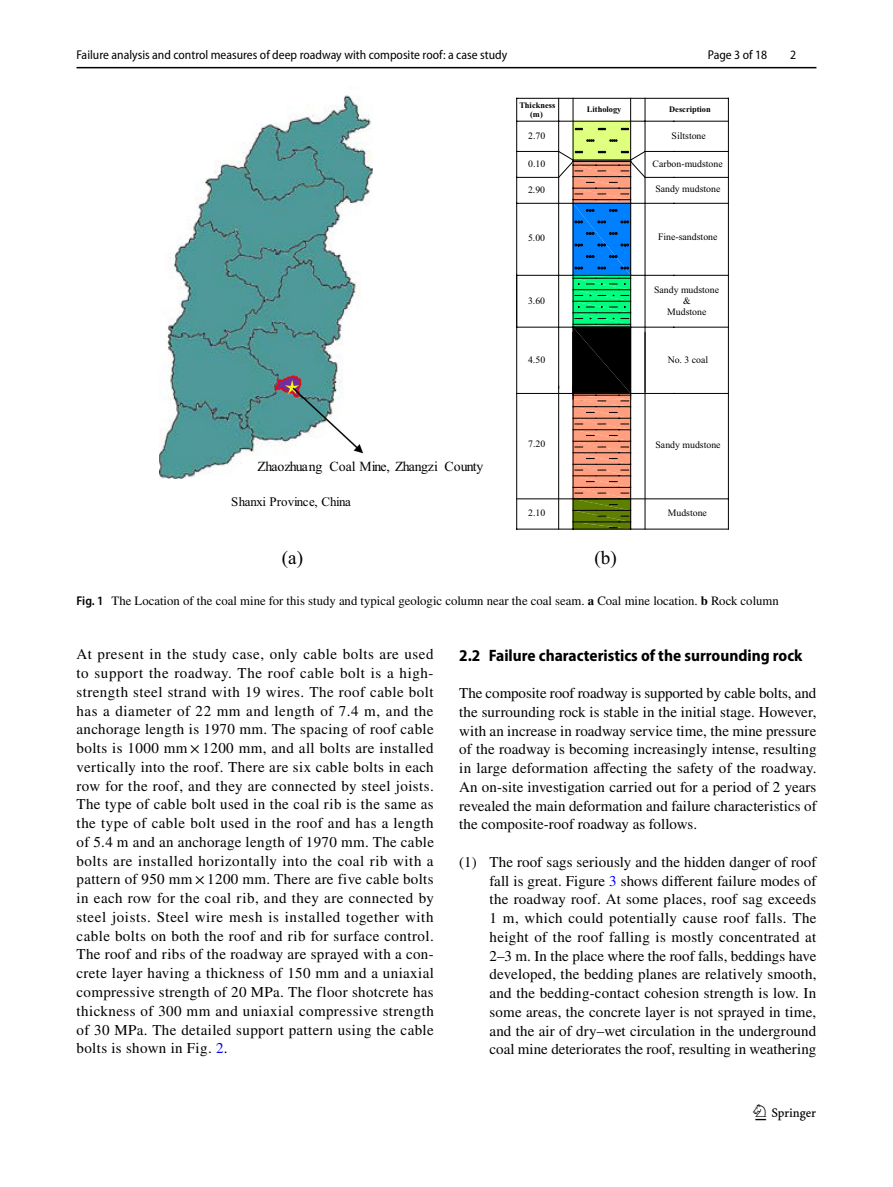
<style>
.page{position:relative;width:893px;height:1187px;background:#fff}
.page>*{position:absolute;margin:0;border:0;box-sizing:border-box;transform-origin:0 0}
.t1{font:22.5px "Springnew Regular 3";color:#000}
.t2{font:19.05px "Times New Roman";color:#000}
.t3{font:700 semi-condensed 16.5px "Myriad Pro";color:#000}
.t4{font:15px/18.8px "STIX";letter-spacing:.005em;color:#000;text-align:justify}
.t5{font:13.8px "Times New Roman";letter-spacing:-.02em;color:#000}
.t6{font:13.05px "Times New Roman";letter-spacing:-.025em;color:#000}
.t7{font:12.75px "STIX";color:#000}
.t8{font:semi-condensed 12.75px "Myriad Pro";color:#000}
.t9{font:9.75px/11.1px "Times New Roman PSMT2";color:#000;text-align:center}
.t10{font:700 8.4px/9.4px "Times New Roman";color:#000;text-align:center}
.s1{font-family:"Myriad Pro";font-weight:600;font-stretch:semi-condensed}
.s2{font-weight:700}
.s3{color:#00f}
</style>
<div class="page">
<hr style="left:77px;top:67px;width:739px;height:1px;background:#000">
<img style="left:159px;top:87px;width:214px;height:391px">
<hr style="left:674px;top:121px;width:54px;height:1px;background:#000">
<hr style="left:674px;top:151px;width:54px;height:1px;background:#000">
<hr style="left:674px;top:177px;width:54px;height:1px;background:#000">
<hr style="left:674px;top:203px;width:54px;height:1px;background:#000">
<hr style="left:674px;top:275px;width:54px;height:1px;background:#000">
<hr style="left:674px;top:327px;width:54px;height:1px;background:#000">
<hr style="left:674px;top:393px;width:54px;height:1px;background:#000">
<hr style="left:517px;top:529px;width:211px;height:1px;background:#000">
<hr style="left:517px;top:498px;width:211px;height:1px;background:#000">
<svg style="left:516px;top:98px;width:158px;height:431px"></svg>
<hr style="left:517px;top:98px;width:211px;height:1px;background:#000">
<hr style="left:728px;top:98px;width:1px;height:431px;background:#000">
<p class="t8" style="left:77px;top:48px;width:432px">Failure analysis and control measures of deep roadway with composite roof: a case study</p>
<p class="t8" style="left:708px;top:48px;width:61px">Page 3 of 18</p>
<p class="t8" style="left:790px;top:48px;width:8px">2</p>
<p class="t10" style="left:519px;top:100px;width:37px">Thickness (m)</p>
<p class="t10" style="left:587px;top:104px;width:36px">Lithology</p>
<p class="t10" style="left:669px;top:104px;width:43px">Description</p>
<p class="t9" style="left:528px;top:130px;width:19px">2.70</p>
<p class="t9" style="left:672px;top:130px;width:36px">Siltstone</p>
<p class="t9" style="left:528px;top:158px;width:19px">0.10</p>
<p class="t9" style="left:528px;top:184px;width:19px">2.90</p>
<p class="t9" style="left:528px;top:232px;width:19px">5.00</p>
<p class="t9" style="left:653px;top:158px;width:72px">Carbon-mudstone</p>
<p class="t9" style="left:655px;top:183px;width:67px">Sandy mudstone</p>
<p class="t9" style="left:658px;top:231px;width:61px">Fine-sandstone</p>
<p class="t9" style="left:528px;top:295px;width:19px">3.60</p>
<p class="t9" style="left:528px;top:354px;width:19px">4.50</p>
<p class="t9" style="left:654px;top:284px;width:67px">Sandy mudstone &amp;<br>Mudstone</p>
<p class="t9" style="left:668px;top:354px;width:42px">No. 3 coal</p>
<p class="t5" style="left:258px;top:457px;width:227px">Zhaozhuang Coal Mine, Zhangzi County</p>
<p class="t6" style="left:231px;top:493px;width:121px">Shanxi Province, China</p>
<p class="t9" style="left:528px;top:437px;width:19px">7.20</p>
<p class="t9" style="left:528px;top:507px;width:19px">2.10</p>
<p class="t9" style="left:655px;top:438px;width:67px">Sandy mudstone</p>
<p class="t9" style="left:668px;top:507px;width:41px">Mudstone</p>
<p class="t2" style="left:282px;top:545px;width:23px">(a)</p>
<p class="t2" style="left:594px;top:545px;width:24px">(b)</p>
<p class="t7" style="left:77px;top:592px;width:704px"><span class="s1">Fig. 1</span> The Location of the coal mine for this study and typical geologic column near the coal seam. <span class="s2">a</span> Coal mine location. <span class="s2">b</span> Rock column</p>
<p class="t4" style="left:77px;top:646px;width:359px">At present in the study case, only cable bolts are used to support the roadway. The roof cable bolt is a high&shy;strength steel strand with 19 wires. The roof cable bolt has a diameter of 22 mm and length of 7.4 m, and the anchorage length is 1970 mm. The spacing of roof cable bolts is 1000 mm × 1200 mm, and all bolts are installed vertically into the roof. There are six cable bolts in each row for the roof, and they are connected by steel joists.<br>The type of cable bolt used in the coal rib is the same as the type of cable bolt used in the roof and has a length of 5.4 m and an anchorage length of 1970 mm. The cable bolts are installed horizontally into the coal rib with a pattern of 950 mm × 1200 mm. There are five cable bolts in each row for the coal rib, and they are connected by steel joists. Steel wire mesh is installed together with cable bolts on both the roof and rib for surface control.<br>The roof and ribs of the roadway are sprayed with a con&shy;crete layer having a thickness of 150 mm and a uniaxial compressive strength of 20 MPa. The floor shotcrete has thickness of 300 mm and uniaxial compressive strength of 30 MPa. The detailed support pattern using the cable bolts is shown in Fig. <span class="s3">2</span>.</p>
<p class="t3" style="left:459px;top:645px;width:345px">2.2 Failure characteristics of the surrounding rock</p>
<p class="t4" style="left:459px;top:684px;width:359px">The composite roof roadway is supported by cable bolts, and the surrounding rock is stable in the initial stage. However, with an increase in roadway service time, the mine pressure of the roadway is becoming increasingly intense, resulting in large deformation affecting the safety of the roadway.<br>An on-site investigation carried out for a period of 2 years revealed the main deformation and failure characteristics of the composite-roof roadway as follows.</p>
<p class="t4" style="left:490px;top:853px;width:329px;text-indent:-30px">(1) The roof sags seriously and the hidden danger of roof fall is great. Figure <span class="s3">3</span> shows different failure modes of the roadway roof. At some places, roof sag exceeds 1 m, which could potentially cause roof falls. The height of the roof falling is mostly concentrated at 2–3 m. In the place where the roof falls, beddings have developed, the bedding planes are relatively smooth, and the bedding-contact cohesion strength is low. In some areas, the concrete layer is not sprayed in time, and the air of dry–wet circulation in the underground coal mine deteriorates the roof, resulting in weathering</p>
<h1 class="t1" style="left:755px;top:1104px;width:62px">1 3</h1>
</div>
